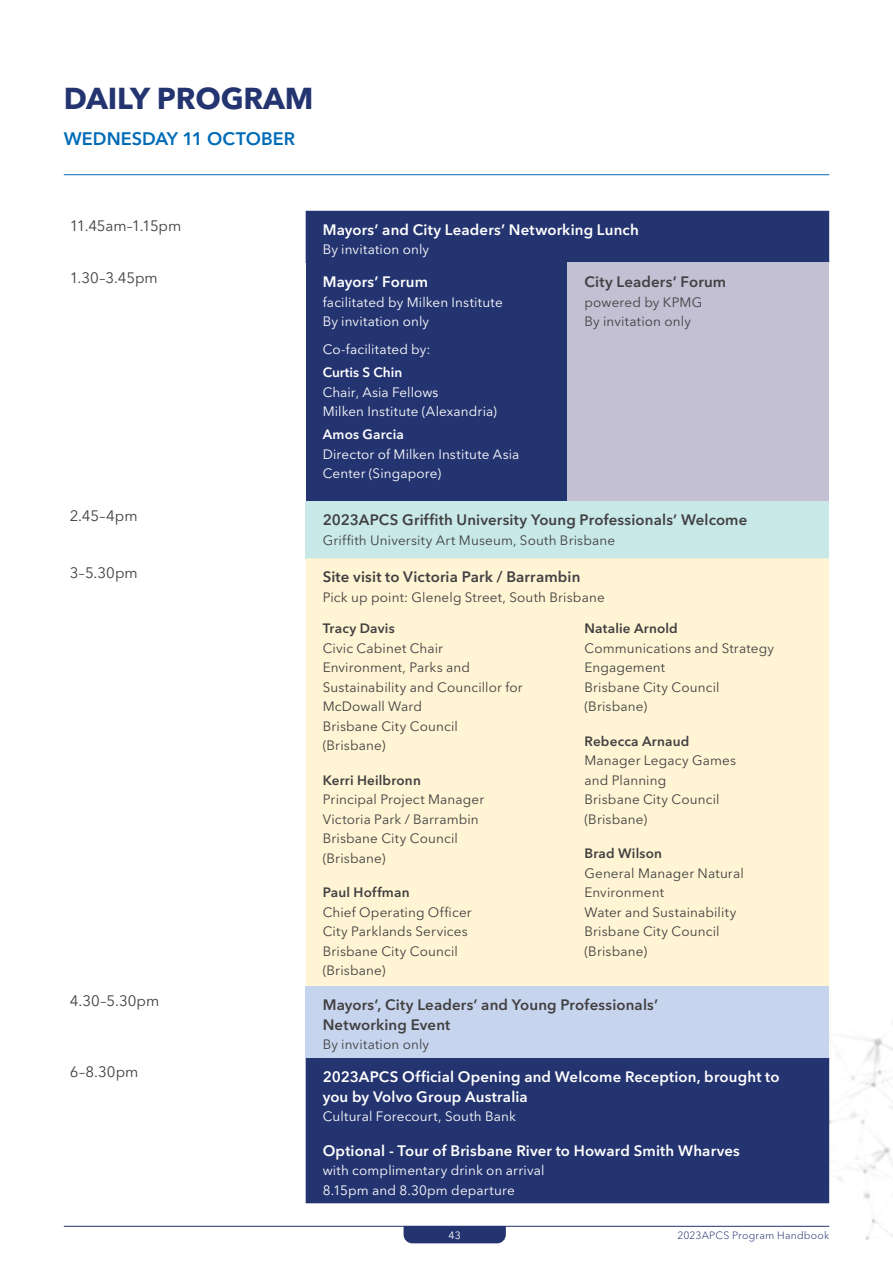
<style>
.page{position:relative;width:893px;height:1263px;background:#fff}
.page>*{position:absolute;margin:0;border:0;box-sizing:border-box;transform-origin:0 0}
.t1{font:700 30px "Avenir Next LT Pro";letter-spacing:-.005em;color:#243470}
.t2{font:600 18px "Avenir Next LT Pro";color:#006bb7}
.t3{font:600 15px/20.2px "Avenir Next LT Pro";letter-spacing:.01em;color:#fff}
.t4{font:600 15px/19.5px "Avenir Next LT Pro";letter-spacing:.01em;color:#414042}
.t5{font:15px "Avenir Next LT Pro";color:#414042}
.t6{font:13.5px/19.5px "Avenir Next LT Pro";letter-spacing:.01em;color:#414042}
.t7{font:13.5px/19.5px "Avenir Next LT Pro";letter-spacing:.01em;color:#fff}
.t8{font:600 13.5px "Avenir Next LT Pro";letter-spacing:.015em;color:#414042}
.t9{font:600 13.5px "Avenir Next LT Pro";letter-spacing:.015em;color:#fff}
.t10{font:300 10.5px "Avenir Next LT Pro";letter-spacing:.02em;color:#243470}
.t11{font:10.5px "Avenir Next LT Pro";color:#fff}
.s1{font-weight:600}
.s2{font-family:"Avenir"}
</style>
<div class="page">
<img style="left:654px;top:1021px;width:239px;height:219px">
<div style="left:306px;top:211px;width:523px;height:992px;background:#243470"></div>
<div style="left:306px;top:263px;width:261px;height:238px;background:#243470"></div>
<div style="left:567px;top:263px;width:262px;height:238px;background:#c2c0d2"></div>
<div style="left:306px;top:501px;width:523px;height:57px;background:#c9e9e8"></div>
<div style="left:306px;top:558px;width:523px;height:428px;background:#fff4d3"></div>
<div style="left:306px;top:986px;width:523px;height:71px;background:#c7d4ed"></div>
<hr style="left:64px;top:174px;width:765px;height:1px;background:#006bb7">
<div style="left:404px;top:1227px;width:102px;height:16px;background:#243470"></div>
<hr style="left:64px;top:1226px;width:765px;height:1px;background:#243470">
<h1 class="t1" style="left:64px;top:80px;width:251px">DAILY PROGRAM</h1>
<h2 class="t2" style="left:64px;top:128px;width:233px">WEDNESDAY 11 OCTOBER</h2>
<p class="t5" style="left:70px;top:216px;width:113px">11.45am–1.15pm</p>
<p class="t3" style="left:323px;top:219px;width:318px">Mayors’ and City Leaders’ Networking Lunch</p>
<p class="t7" style="left:323px;top:240px;width:108px">By invitation only</p>
<p class="t5" style="left:70px;top:269px;width:90px">1.30–3.45pm</p>
<p class="t3" style="left:323px;top:272px;width:107px">Mayors’ Forum</p>
<p class="t7" style="left:323px;top:292px;width:182px">facilitated by Milken Institute<br>By invitation only</p>
<p class="t7" style="left:323px;top:340px;width:110px">Co-facilitated by:</p>
<p class="t7" style="left:323px;top:363px;width:176px"><span class="s1">Curtis S Chin<br></span>Chair, Asia Fellow<span class="s2">s<br></span>Milken Institute (Alexandria)</p>
<p class="t9" style="left:323px;top:426px;width:83px">Amos Garcia</p>
<p class="t7" style="left:323px;top:444px;width:198px">Director of Milken Institute Asia<br>Center (Singapore)</p>
<p class="t4" style="left:584px;top:272px;width:143px">City Leaders’ Forum</p>
<p class="t6" style="left:584px;top:292px;width:119px">powered by KPMG<br>By invitation only</p>
<p class="t5" style="left:70px;top:507px;width:69px">2.45–4pm</p>
<p class="t4" style="left:323px;top:510px;width:426px">2023APCS Griffith University Young Professionals’ Welcome</p>
<p class="t6" style="left:323px;top:530px;width:294px">Griffith University Art Museum, South Brisbane</p>
<p class="t5" style="left:70px;top:564px;width:70px">3–5.30pm</p>
<p class="t4" style="left:323px;top:567px;width:259px">Site visit to Victoria Park / Barrambin</p>
<p class="t6" style="left:323px;top:587px;width:284px">Pick up point: Glenelg Street, South Brisbane</p>
<p class="t8" style="left:323px;top:620px;width:74px">Tracy Davis</p>
<p class="t6" style="left:323px;top:638px;width:202px">Civic Cabinet Chair<br>Environment, Parks and<br>Sustainability and Councillor for<br>McDowall Ward<br>Brisbane City Council (Brisbane)</p>
<p class="t8" style="left:323px;top:772px;width:100px">Kerri Heilbronn</p>
<p class="t6" style="left:323px;top:790px;width:163px">Principal Project Manager<br>Victoria Park / Barrambin<br>Brisbane City Council (Brisbane)</p>
<p class="t8" style="left:323px;top:884px;width:88px">Paul Hoffman</p>
<p class="t6" style="left:323px;top:902px;width:151px">Chief Operating Officer<br>City Parklands Services<br>Brisbane City Council (Brisbane)</p>
<p class="t8" style="left:584px;top:620px;width:95px">Natalie Arnold</p>
<p class="t6" style="left:584px;top:638px;width:191px">Communications and Strategy<br>Engagement<br>Brisbane City Council (Brisbane)</p>
<p class="t8" style="left:584px;top:733px;width:106px">Rebecca Arnaud</p>
<p class="t6" style="left:584px;top:751px;width:153px">Manager Legacy Games and Planning<br>Brisbane City Council (Brisbane)</p>
<p class="t8" style="left:584px;top:845px;width:79px">Brad Wilson</p>
<p class="t6" style="left:584px;top:863px;width:161px">General Manager Natural<br>Environment<br>Water and Sustainability<br>Brisbane City Council (Brisbane)</p>
<p class="t5" style="left:70px;top:991px;width:91px">4.30–5.30pm</p>
<p class="t4" style="left:323px;top:995px;width:337px">Mayors’, City Leaders’ and Young Professionals’<br>Networking Event</p>
<p class="t6" style="left:323px;top:1034px;width:108px">By invitation only</p>
<p class="t5" style="left:70px;top:1063px;width:70px">6–8.30pm</p>
<p class="t3" style="left:323px;top:1066px;width:458px">2023APCS Official Opening and Welcome Reception, brought to you by Volvo Group Australia</p>
<p class="t7" style="left:323px;top:1107px;width:195px">Cultural Forecourt, South Bank</p>
<p class="t3" style="left:323px;top:1140px;width:419px">Optional - Tour of Brisbane River to Howard Smith Wharves</p>
<p class="t7" style="left:323px;top:1161px;width:223px">with complimentary drink on arrival<br>8.15pm and 8.30pm departure</p>
<p class="t11" style="left:448px;top:1229px;width:14px">43</p>
<p class="t10" style="left:677px;top:1229px;width:153px">2023APCS Program Handbook</p>
</div>
